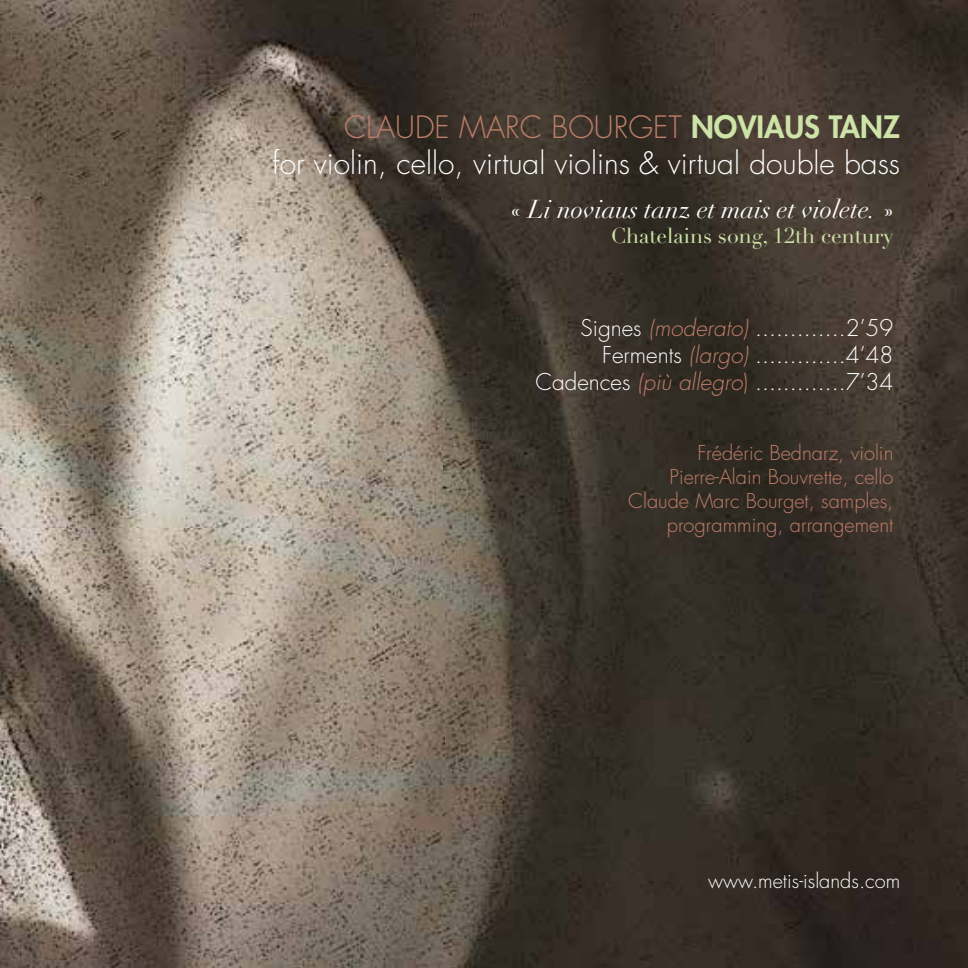
<style>
.page{position:relative;width:968px;height:968px;background:#fff}
.page>*{position:absolute;margin:0;border:0;box-sizing:border-box;transform-origin:0 0}
.t1{font:300 30px/36px "Futura Std";color:#fff;text-align:right}
.t2{font:italic 25.5px "Didot LT Std";color:#fff}
.t3{font:300 22.5px/27px "Futura Std";color:#fff;text-align:right}
.t4{font:21.25px "Didot LT Std";color:#cde3a8}
.t5{font:300 20px/24px "Futura Std";color:#c17e6a;text-align:right}
.t6{font:300 20px "Futura Std";color:#fff}
.s1{color:#c17e6a}
.s2{font-weight:800;color:#cde3a8}
.s3{font-style:normal}
.s4{font-style:italic;color:#c17e6a}
</style>
<div class="page">
<img style="left:0;top:0;width:968px;height:968px">
<h1 class="t1" style="left:273px;top:110px;width:629px"><span class="s1">CLAUDE MARC BOURGET</span> <span class="s2">NOVIAUS TANZ<br></span>for violin, cello, virtual violins &amp; virtual double bass</h1>
<p class="t2" style="left:511px;top:194px;width:384px"><span class="s3">«</span> Li noviaus tanz et mais et violete. <span class="s3">»</span></p>
<p class="t4" style="left:611px;top:223px;width:284px">Chatelains song, 12th century</p>
<p class="t3" style="left:535px;top:315px;width:359px">Signes <span class="s4">(moderato)</span> .............2’59<br>Ferments <span class="s4">(largo)</span> .............4’48<br>Cadences <span class="s4">(più allegro</span><span class="s1">)</span> .............7’34</p>
<p class="t5" style="left:628px;top:441px;width:267px">Frédéric Bednarz, violin<br>Pierre-Alain Bouvrette, cello<br>Claude Marc Bourget, samples, programming, arrangement</p>
<p class="t6" style="left:708px;top:868px;width:194px">www.metis-islands.com</p>
</div>
